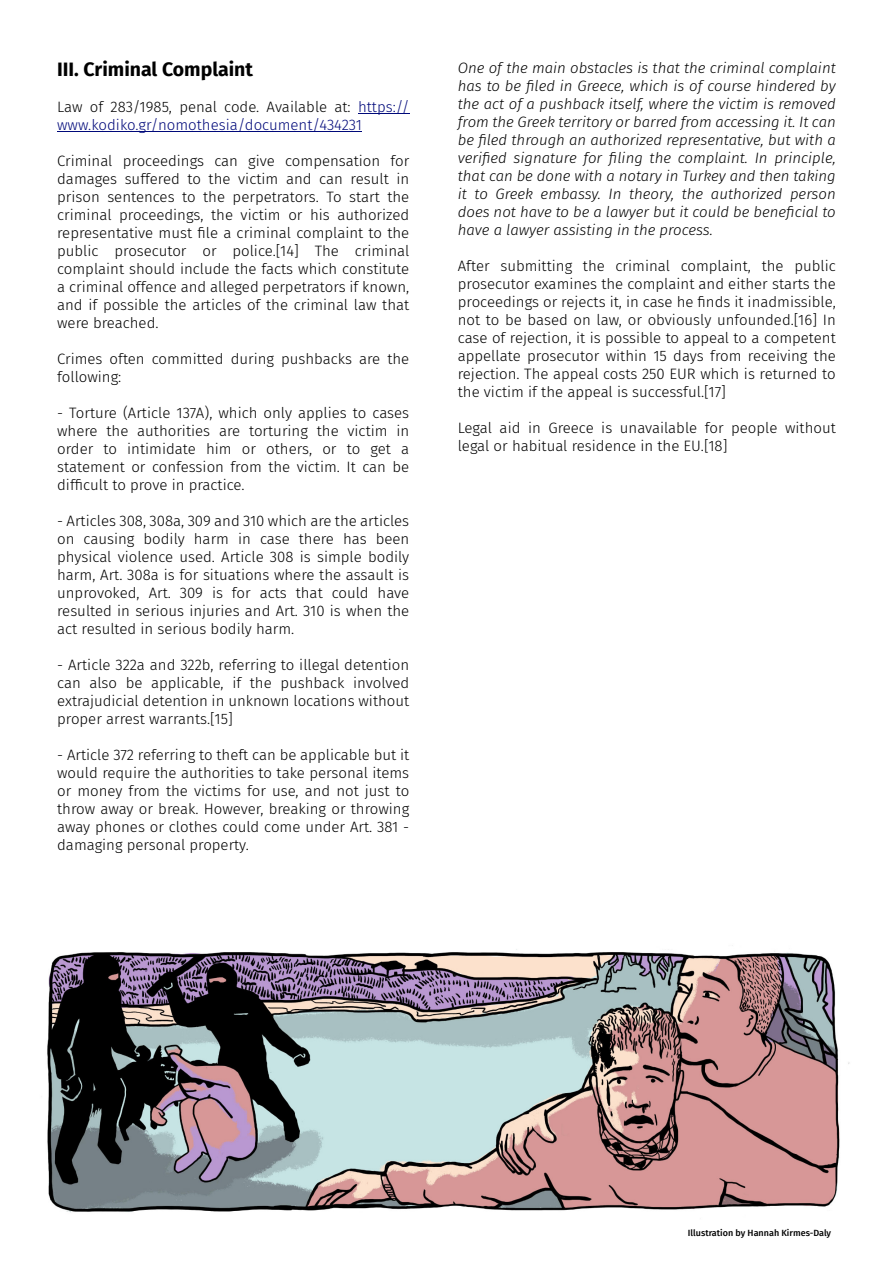
<style>
.page{position:relative;width:893px;height:1263px;background:#fff}
.page>*{position:absolute;margin:0;border:0;box-sizing:border-box;transform-origin:0 0}
.t1{font:700 19.5px "Fira Sans";color:#000}
.t2{font:300 15px/18px "Fira Sans";color:#000;text-align:justify}
.t3{font:italic 300 15px/18px "Fira Sans";color:#000;text-align:justify}
.t4{font:300 15px/18px "Fira Sans";color:#00097a}
.t5{font:500 9px "Fira Sans";color:#000}
.s1{color:#000}
</style>
<div class="page">
<hr style="left:358px;top:113px;width:51px;height:1px;background:#00097a">
<hr style="left:57px;top:131px;width:305px;height:1px;background:#00097a">
<img style="left:47px;top:949px;width:803px;height:264px">
<h1 class="t1" style="left:57px;top:58px;width:197px">III. Criminal Complaint</h1>
<p class="t4" style="left:57px;top:98px;width:354px"><span class="s1">Law of 283/1985, penal code. Available at:</span> https:// www.kodiko.gr/nomothesia/document/434231</p>
<p class="t2" style="left:57px;top:152px;width:354px">Criminal proceedings can give compensation for damages suffered to the victim and can result in prison sentences to the perpetrators. To start the criminal proceedings, the victim or his authorized representative must file a criminal complaint to the public prosecutor or police.[14] The criminal complaint should include the facts which constitute a criminal offence and alleged perpetrators if known, and if possible the articles of the criminal law that were breached.</p>
<p class="t2" style="left:57px;top:350px;width:354px">Crimes often committed during pushbacks are the following:</p>
<p class="t2" style="left:57px;top:404px;width:354px">- Torture (Article 137A), which only applies to cases where the authorities are torturing the victim in order to intimidate him or others, or to get a statement or confession from the victim. It can be difficult to prove in practice.</p>
<p class="t2" style="left:57px;top:512px;width:354px">- Articles 308, 308a, 309 and 310 which are the articles on causing bodily harm in case there has been physical violence used. Article 308 is simple bodily harm, Art. 308a is for situations where the assault is unprovoked, Art. 309 is for acts that could have resulted in serious injuries and Art. 310 is when the act resulted in serious bodily harm.</p>
<p class="t2" style="left:57px;top:656px;width:354px">- Article 322a and 322b, referring to illegal detention can also be applicable, if the pushback involved extrajudicial detention in unknown locations without proper arrest warrants.[15]</p>
<p class="t2" style="left:57px;top:746px;width:354px">- Article 372 referring to theft can be applicable but it would require the authorities to take personal items or money from the victims for use, and not just to throw away or break. However, breaking or throwing away phones or clothes could come under Art. 381 - damaging personal property.</p>
<p class="t3" style="left:458px;top:58px;width:379px">One of the main obstacles is that the criminal complaint has to be filed in Greece, which is of course hindered by the act of a pushback itself, where the victim is removed from the Greek territory or barred from accessing it. It can be filed through an authorized representative, but with a verified signature for filing the complaint. In principle, that can be done with a notary in Turkey and then taking it to Greek embassy. In theory, the authorized person does not have to be a lawyer but it could be beneficial to have a lawyer assisting in the process.</p>
<p class="t2" style="left:458px;top:256px;width:379px">After submitting the criminal complaint, the public prosecutor examines the complaint and either starts the proceedings or rejects it, in case he finds it inadmissible, not to be based on law, or obviously unfounded.[16] In case of rejection, it is possible to appeal to a competent appellate prosecutor within 15 days from receiving the rejection. The appeal costs 250 EUR which is returned to the victim if the appeal is successful.[17]</p>
<p class="t2" style="left:458px;top:418px;width:379px">Legal aid in Greece is unavailable for people without legal or habitual residence in the EU.[18]</p>
<p class="t5" style="left:688px;top:1228px;width:145px">Illustration by Hannah Kirmes-Daly</p>
</div>
